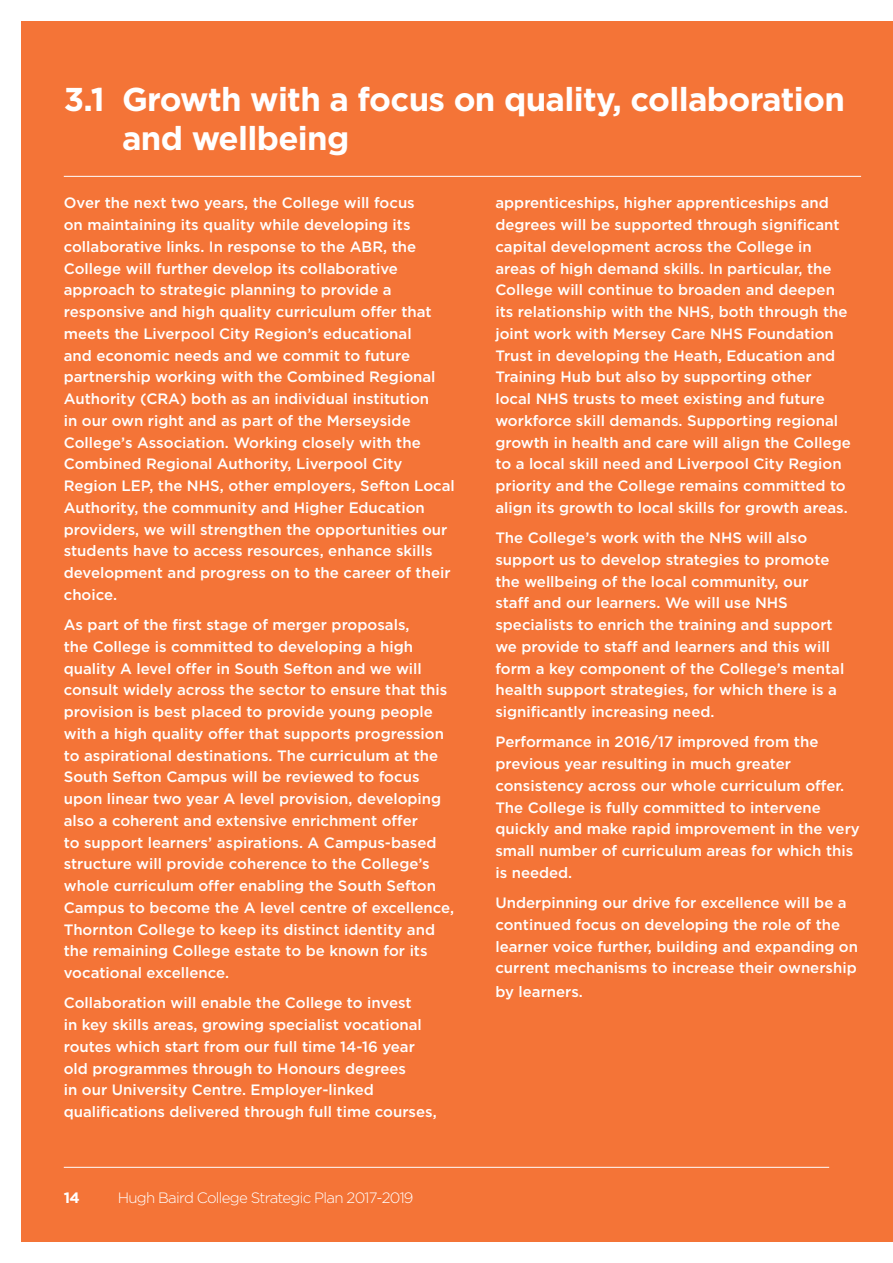
<style>
.page{position:relative;width:893px;height:1263px;background:#fff}
.page>*{position:absolute;margin:0;border:0;box-sizing:border-box;transform-origin:0 0}
.t1{font:700 33px/39px "Gotham";letter-spacing:-.02em;color:#fff}
.t2{font:500 15px/21.8px "Gotham";color:#fff}
.t3{font:300 15px "Gotham";letter-spacing:-.05em;color:#fff}
.t4{font:700 15px "Gotham";color:#fff}
</style>
<div class="page">
<div style="left:21px;top:21px;width:872px;height:1221px;background:#f47437"></div>
<hr style="left:64px;top:176px;width:797px;height:1px;background:#fff">
<hr style="left:64px;top:1167px;width:765px;height:1px;background:#fff">
<h1 class="t1" style="left:122px;top:80px;width:724px;text-indent:-58px">3.1 Growth with a focus on quality, collaboration and wellbeing</h1>
<p class="t2" style="left:64px;top:192px;width:393px">Over the next two years, the College will focus<br>on maintaining its quality while developing its collaborative links. In response to the ABR, the College will further develop its collaborative approach to strategic planning to provide a responsive and high quality curriculum offer that meets the Liverpool City Region’s educational<br>and economic needs and we commit to future partnership working with the Combined Regional Authority (CRA) both as an individual institution<br>in our own right and as part of the Merseyside College’s Association. Working closely with the Combined Regional Authority, Liverpool City Region LEP, the NHS, other employers, Sefton Local Authority, the community and Higher Education providers, we will strengthen the opportunities our students have to access resources, enhance skills development and progress on to the career of their choice.</p>
<p class="t2" style="left:64px;top:614px;width:392px">As part of the first stage of merger proposals,<br>the College is committed to developing a high quality A level offer in South Sefton and we will consult widely across the sector to ensure that this provision is best placed to provide young people with a high quality offer that supports progression to aspirational destinations. The curriculum at the South Sefton Campus will be reviewed to focus upon linear two year A level provision, developing also a coherent and extensive enrichment offer<br>to support learners’ aspirations. A Campus-based structure will provide coherence to the College’s whole curriculum offer enabling the South Sefton Campus to become the A level centre of excellence, Thornton College to keep its distinct identity and the remaining College estate to be known for its vocational excellence.</p>
<p class="t2" style="left:64px;top:992px;width:374px">Collaboration will enable the College to invest<br>in key skills areas, growing specialist vocational routes which start from our full time 14-16 year old programmes through to Honours degrees<br>in our University Centre. Employer-linked qualifications delivered through full time courses,</p>
<p class="t4" style="left:64px;top:1188px;width:17px">14</p>
<p class="t3" style="left:118px;top:1189px;width:297px">Hugh Baird College Strategic Plan 2017-2019</p>
<p class="t3" style="left:64px;top:1191px;width:251px">Hugh Baird Strategic Plan 2015 - 2017</p>
<p class="t2" style="left:495px;top:192px;width:357px">apprenticeships, higher apprenticeships and degrees will be supported through significant capital development across the College in areas of high demand skills. In particular, the College will continue to broaden and deepen its relationship with the NHS, both through the joint work with Mersey Care NHS Foundation Trust in developing the Heath, Education and Training Hub but also by supporting other local NHS trusts to meet existing and future workforce skill demands. Supporting regional growth in health and care will align the College to a local skill need and Liverpool City Region priority and the College remains committed to align its growth to local skills for growth areas.</p>
<p class="t2" style="left:495px;top:527px;width:350px">The College’s work with the NHS will also support us to develop strategies to promote the wellbeing of the local community, our staff and our learners. We will use NHS specialists to enrich the training and support we provide to staff and learners and this will form a key component of the College’s mental health support strategies, for which there is a significantly increasing need.</p>
<p class="t2" style="left:495px;top:731px;width:366px">Performance in 2016/17 improved from the previous year resulting in much greater consistency across our whole curriculum offer.<br>The College is fully committed to intervene quickly and make rapid improvement in the very small number of curriculum areas for which this is needed.</p>
<p class="t2" style="left:495px;top:892px;width:364px">Underpinning our drive for excellence will be a continued focus on developing the role of the learner voice further, building and expanding on current mechanisms to increase their ownership</p>
<p class="t2" style="left:495px;top:980px;width:89px">by learners.</p>
</div>
